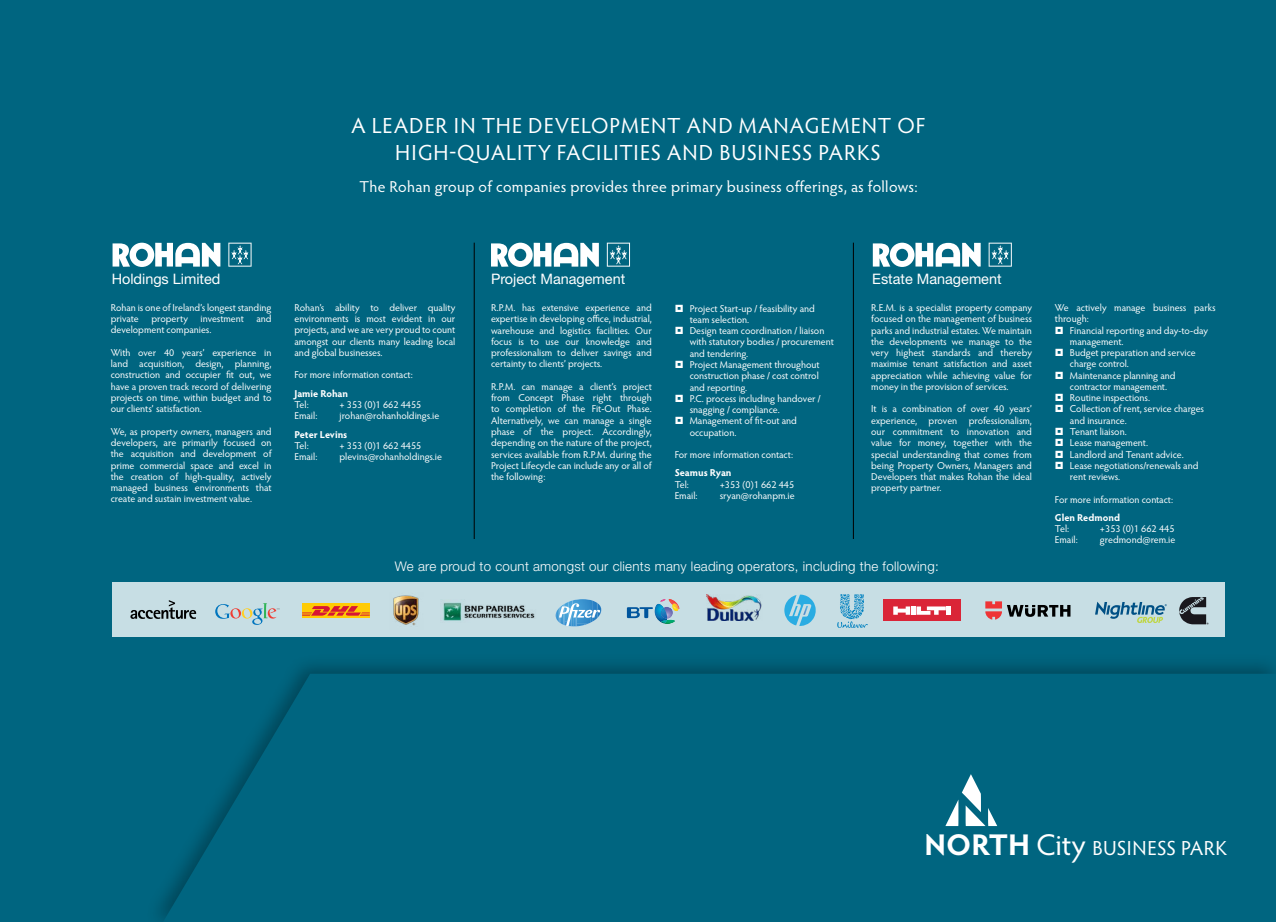
<style>
.page{position:relative;width:1276px;height:922px;background:#fff}
.page>*{position:absolute;margin:0;border:0;box-sizing:border-box;transform-origin:0 0}
.t1{font:21.88px/27.5px "Hypatia Sans Pro";letter-spacing:.04em;color:#fff;text-align:center}
.t2{font:20.38px "Hypatia Sans Pro";letter-spacing:.015em;color:#fff}
.t3{font:15.75px "Hypatia Sans Pro";letter-spacing:.02em;color:#fff}
.t4{font:14.38px "Helvetica Neue";color:#fff}
.t5{font:300 13.25px "Helvetica Neue";letter-spacing:.02em;color:#fff}
.t6{font:10px/11.2px "Hypatia Sans Pro";color:#fff;text-align:justify}
.t7{font:700 10px "Hypatia Sans Pro";color:#fff}
.s1{font-weight:700;font-size:30px}
.s2{font-size:30px}
</style>
<div class="page">
<div style="left:0;top:0;width:1276px;height:921px;background:#006580"></div>
<svg style="left:491px;top:242px;width:108px;height:25px"></svg>
<svg style="left:607px;top:242px;width:23px;height:24px"></svg>
<svg style="left:873px;top:242px;width:107px;height:25px"></svg>
<svg style="left:988px;top:242px;width:24px;height:24px"></svg>
<hr style="left:474px;top:242px;width:1px;height:297px;background:#000">
<hr style="left:853px;top:242px;width:1px;height:297px;background:#000">
<div style="left:112px;top:582px;width:1112px;height:54px;background:#c7dee4"></div>
<svg style="left:215px;top:603px;width:64px;height:21px"></svg>
<svg style="left:627px;top:599px;width:52px;height:24px"></svg>
<svg style="left:555px;top:599px;width:46px;height:28px"></svg>
<img style="left:706px;top:594px;width:56px;height:26px">
<img style="left:393px;top:595px;width:26px;height:31px">
<div style="left:302px;top:603px;width:68px;height:15px;background:#ffcb05"></div>
<svg style="left:302px;top:606px;width:68px;height:10px"></svg>
<svg style="left:837px;top:594px;width:30px;height:33px"></svg>
<svg style="left:784px;top:594px;width:31px;height:31px"></svg>
<img style="left:443px;top:602px;width:92px;height:19px">
<svg style="left:130px;top:600px;width:66px;height:18px"></svg>
<svg style="left:1179px;top:597px;width:29px;height:27px"></svg>
<div style="left:883px;top:599px;width:78px;height:22px;background:#da2537"></div>
<div style="left:946px;top:606px;width:5px;height:8px;background:#fff"></div>
<svg style="left:893px;top:606px;width:53px;height:8px"></svg>
<svg style="left:985px;top:601px;width:85px;height:18px"></svg>
<svg style="left:1095px;top:601px;width:71px;height:22px"></svg>
<div style="left:144px;top:652px;width:1132px;height:269px;background:#000;opacity:.3"></div>
<svg style="left:163px;top:673px;width:1113px;height:248px"></svg>
<svg style="left:920px;top:697px;width:36px;height:37px"></svg>
<svg style="left:1192px;top:861px;width:37px;height:37px"></svg>
<svg style="left:945px;top:774px;width:52px;height:51px"></svg>
<svg style="left:113px;top:242px;width:107px;height:25px"></svg>
<svg style="left:228px;top:242px;width:23px;height:24px"></svg>
<h1 class="t1" style="left:351px;top:111px;width:576px">A LEADER IN THE DEVELOPMENT AND MANAGEMENT OF<br>HIGH-QUALITY FACILITIES AND BUSINESS PARKS</h1>
<h3 class="t3" style="left:360px;top:176px;width:559px">The Rohan group of companies provides three primary business offerings, as follows:</h3>
<h3 class="t4" style="left:112px;top:270px;width:110px">Holdings Limited</h3>
<p class="t6" style="left:111px;top:301px;width:162px">Rohan is one of Ireland’s longest standing private property investment and development companies.</p>
<p class="t6" style="left:111px;top:346px;width:162px">With over 40 years’ experience in land acquisition, design, planning, construction and occupier fit out, we have a proven track record of delivering projects on time, within budget and to our clients’ satisfaction.</p>
<p class="t6" style="left:111px;top:425px;width:162px">We, as property owners, managers and developers, are primarily focused on the acquisition and development of prime commercial space and excel in the creation of high-quality, actively managed business environments that create and sustain investment value.</p>
<p class="t6" style="left:294px;top:301px;width:162px">Rohan’s ability to deliver quality environments is most evident in our projects, and we are very proud to count amongst our clients many leading local and global businesses.</p>
<p class="t6" style="left:294px;top:369px;width:120px">For more information contact:</p>
<p class="t7" style="left:294px;top:386px;width:55px">Jamie Rohan</p>
<p class="t6" style="left:294px;top:398px;width:16px">Tel:</p>
<p class="t6" style="left:339px;top:398px;width:83px">+ 353 (0)1 662 4455</p>
<p class="t6" style="left:294px;top:410px;width:24px">Email:</p>
<p class="t6" style="left:339px;top:410px;width:101px">jrohan@rohanholdings.ie</p>
<p class="t7" style="left:294px;top:427px;width:54px">Peter Levins</p>
<p class="t6" style="left:294px;top:439px;width:16px">Tel:</p>
<p class="t6" style="left:339px;top:439px;width:83px">+ 353 (0)1 662 4455</p>
<p class="t6" style="left:294px;top:450px;width:24px">Email:</p>
<p class="t6" style="left:339px;top:450px;width:104px">plevins@rohanholdings.ie</p>
<h3 class="t4" style="left:491px;top:270px;width:136px">Project Management</h3>
<h3 class="t4" style="left:872px;top:270px;width:131px">Estate Management</h3>
<p class="t6" style="left:491px;top:302px;width:162px">R.P.M. has extensive experience and expertise in developing office, industrial, warehouse and logistics facilities. Our focus is to use our knowledge and professionalism to deliver savings and certainty to clients’ projects.</p>
<p class="t6" style="left:491px;top:380px;width:162px">R.P.M. can manage a client’s project from Concept Phase right through to completion of the Fit-Out Phase.<br>Alternatively, we can manage a single phase of the project. Accordingly, depending on the nature of the project, services available from R.P.M. during the Project Lifecycle can include any or all of the following:</p>
<p class="t6" style="left:690px;top:302px;width:146px;text-align:left">Project Start-up / feasibility and team selection.<br>Design team coordination / liaison with statutory bodies / procurement and tendering.<br>Project Management throughout construction phase / cost control and reporting.<br>P.C. process including handover / snagging / compliance.<br>Management of fit-out and occupation.</p>
<p class="t6" style="left:675px;top:448px;width:120px">For more information contact:</p>
<p class="t7" style="left:675px;top:466px;width:58px">Seamus Ryan</p>
<p class="t6" style="left:675px;top:478px;width:16px">Tel:</p>
<p class="t6" style="left:720px;top:478px;width:76px">+353 (0)1 662 445</p>
<p class="t6" style="left:675px;top:489px;width:24px">Email:</p>
<p class="t6" style="left:720px;top:489px;width:76px">sryan@rohanpm.ie</p>
<p class="t6" style="left:871px;top:302px;width:162px">R.E.M. is a specialist property company focused on the management of business parks and industrial estates. We maintain the developments we manage to the very highest standards and thereby maximise tenant satisfaction and asset appreciation while achieving value for money in the provision of services.</p>
<p class="t6" style="left:871px;top:403px;width:162px">It is a combination of over 40 years’ experience, proven professionalism, our commitment to innovation and value for money, together with the special understanding that comes from being Property Owners, Managers and Developers that makes Rohan the ideal property partner.</p>
<h3 class="t5" style="left:395px;top:558px;width:545px">We are proud to count amongst our clients many leading operators, including the following:</h3>
<p class="t6" style="left:1055px;top:302px;width:162px">We actively manage business parks through:</p>
<p class="t6" style="left:1070px;top:324px;width:140px;text-align:left">Financial reporting and day-to-day management.<br>Budget preparation and service charge control.<br>Maintenance planning and contractor management.<br>Routine inspections.<br>Collection of rent, service charges and insurance.<br>Tenant liaison.<br>Lease management.<br>Landlord and Tenant advice.<br>Lease negotiations/renewals and rent reviews.</p>
<p class="t6" style="left:1055px;top:493px;width:120px">For more information contact:</p>
<p class="t7" style="left:1055px;top:510px;width:67px">Glen Redmond</p>
<p class="t6" style="left:1055px;top:522px;width:16px">Tel:</p>
<p class="t6" style="left:1100px;top:522px;width:76px">+353 (0)1 662 445</p>
<p class="t6" style="left:1055px;top:534px;width:24px">Email:</p>
<p class="t6" style="left:1100px;top:534px;width:77px">gredmond@rem.ie</p>
<h2 class="t2" style="left:924px;top:834px;width:304px"><span class="s1">NORTH</span> <span class="s2">City</span> BUSINESS PARK</h2>
</div>
